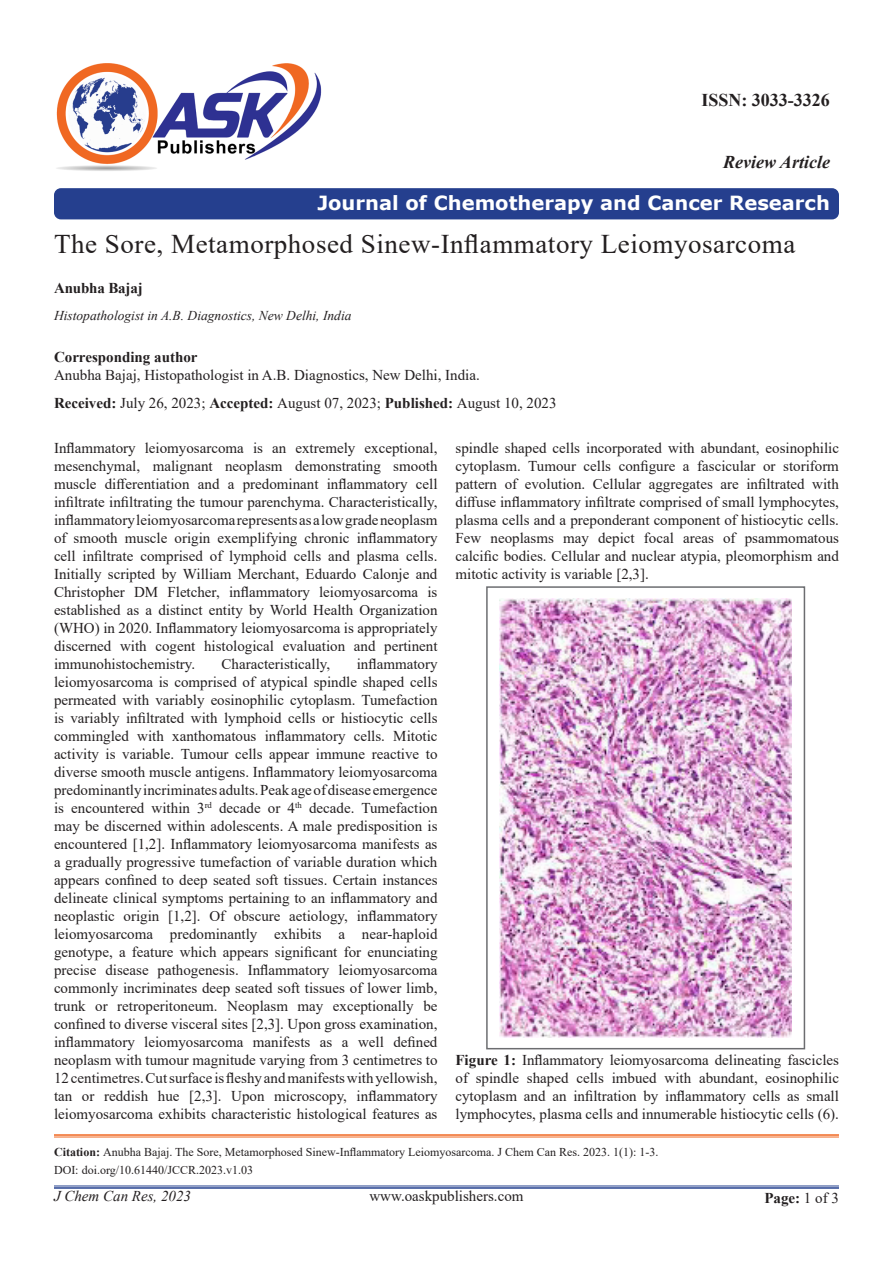
<style>
.page{position:relative;width:893px;height:1263px;background:#fff}
.page>*{position:absolute;margin:0;border:0;box-sizing:border-box;transform-origin:0 0}
.t1{font:27px "Times New Roman";letter-spacing:.02em;color:#231f20}
.t2{font:700 19.5px "Verdana";color:#fff}
.t3{font:700 18px "Times New Roman";color:#231f20}
.t4{font:italic 700 18px "Times New Roman";color:#231f20}
.t5{font:15px/18px "Times New Roman";color:#231f20;text-align:justify}
.t6{font:700 15px "Times New Roman";color:#231f20}
.t7{font:italic 15px "Times New Roman";color:#231f20}
.t8{font:italic 13.5px "Times New Roman";color:#231f20}
.t9{font:12px "Times New Roman";color:#231f20}
.s1{font-weight:700}
.s2{font-weight:400}
</style>
<div class="page">
<hr style="left:54px;top:1186px;width:785px;height:1px;background:#24418f">
<hr style="left:54px;top:1187px;width:785px;height:2px;background:#24418f">
<div style="left:54px;top:188px;width:785px;height:31px;background:#253f8e;border-radius:7px"></div>
<hr style="left:54px;top:1134px;width:785px;height:2px;background:#f06822">
<hr style="left:54px;top:1137px;width:785px;height:1px;background:#f06822">
<img style="left:500px;top:598px;width:291px;height:440px">
<div style="left:486px;top:586px;width:319px;height:463px;border:2px solid #6c6d70"></div>
<img style="left:56px;top:63px;width:266px;height:108px">
<p class="t3" style="left:701px;top:87px;width:130px">ISSN: 3033-3326</p>
<p class="t4" style="left:723px;top:150px;width:108px">Review Article</p>
<p class="t2" style="left:317px;top:189px;width:514px">Journal of Chemotherapy and Cancer Research</p>
<p class="t1" style="left:54px;top:225px;width:743px">The Sore, Metamorphosed Sinew-Inflammatory Leiomyosarcoma</p>
<p class="t6" style="left:54px;top:277px;width:90px">Anubha Bajaj</p>
<p class="t8" style="left:54px;top:306px;width:299px">Histopathologist in A.B. Diagnostics, New Delhi, India</p>
<p class="t6" style="left:54px;top:346px;width:145px">Corresponding author</p>
<p class="t5" style="left:54px;top:365px;width:427px">Anubha Bajaj, Histopathologist in A.B. Diagnostics, New Delhi, India.</p>
<p class="t5" style="left:54px;top:394px;width:504px"><span class="s1">Received:</span> July 26, 2023; <span class="s1">Accepted:</span> August 07, 2023; <span class="s1">Published:</span> August 10, 2023</p>
<p class="t5" style="left:54px;top:438px;width:385px">Inflammatory leiomyosarcoma is an extremely exceptional, mesenchymal, malignant neoplasm demonstrating smooth muscle differentiation and a predominant inflammatory cell infiltrate infiltrating the tumour parenchyma. Characteristically, inflammatory leiomyosarcoma represents as a low grade neoplasm of smooth muscle origin exemplifying chronic inflammatory cell infiltrate comprised of lymphoid cells and plasma cells.<br>Initially scripted by William Merchant, Eduardo Calonje and Christopher DM Fletcher, inflammatory leiomyosarcoma is established as a distinct entity by World Health Organization (WHO) in 2020. Inflammatory leiomyosarcoma is appropriately discerned with cogent histological evaluation and pertinent immunohistochemistry.</p>
<p class="t5" style="left:54px;top:654px;width:385px;text-indent:303px">inflammatory leiomyosarcoma is comprised of atypical spindle shaped cells permeated with variably eosinophilic cytoplasm. Tumefaction is variably infiltrated with lymphoid cells or histiocytic cells commingled with xanthomatous inflammatory cells. Mitotic activity is variable. Tumour cells appear immune reactive to diverse smooth muscle antigens. Inflammatory leiomyosarcoma predominantly incriminates adults. Peak age of disease emergence is encountered within 3<sup>rd</sup> decade or 4<sup>th</sup> decade. Tumefaction may be discerned within adolescents. A male predisposition is encountered [1,2]. Inflammatory leiomyosarcoma manifests as a gradually progressive tumefaction of variable duration which appears confined to deep seated soft tissues. Certain instances delineate clinical symptoms pertaining to an inflammatory and neoplastic origin [1,2]. Of obscure aetiology, inflammatory leiomyosarcoma predominantly exhibits a near-haploid genotype, a feature which appears significant for enunciating precise disease pathogenesis. Inflammatory leiomyosarcoma commonly incriminates deep seated soft tissues of lower limb, trunk or retroperitoneum. Neoplasm may exceptionally be confined to diverse visceral sites [2,3]. Upon gross examination, inflammatory leiomyosarcoma manifests as a well defined neoplasm with tumour magnitude varying from 3 centimetres to 12 centimetres. Cut surface is fleshy and manifests with yellowish, tan or reddish hue [2,3]. Upon microscopy, inflammatory leiomyosarcoma exhibits characteristic histological features as</p>
<p class="t5" style="left:222px;top:654px;width:110px">Characteristically,</p>
<p class="t5" style="left:455px;top:438px;width:385px">spindle shaped cells incorporated with abundant, eosinophilic cytoplasm. Tumour cells configure a fascicular or storiform pattern of evolution. Cellular aggregates are infiltrated with diffuse inflammatory infiltrate comprised of small lymphocytes, plasma cells and a preponderant component of histiocytic cells.<br>Few neoplasms may depict focal areas of psammomatous calcific bodies. Cellular and nuclear atypia, pleomorphism and mitotic activity is variable [2,3].</p>
<p class="t5" style="left:455px;top:1050px;width:385px"><span class="s1">Figure 1:</span> Inflammatory leiomyosarcoma delineating fascicles of spindle shaped cells imbued with abundant, eosinophilic cytoplasm and an infiltration by inflammatory cells as small lymphocytes, plasma cells and innumerable histiocytic cells (6).</p>
<p class="t9" style="left:54px;top:1144px;width:606px"><span class="s1">Citation:</span> Anubha Bajaj. The Sore, Metamorphosed Sinew-Inflammatory Leiomyosarcoma. J Chem Can Res. 2023. 1(1): 1-3.</p>
<p class="t9" style="left:54px;top:1162px;width:201px">DOI: doi.org/10.61440/JCCR.2023.v1.03</p>
<p class="t7" style="left:54px;top:1186px;width:139px">J Chem Can Res, 2023</p>
<p class="t5" style="left:369px;top:1187px;width:156px">www.oaskpublishers.com</p>
<p class="t6" style="left:764px;top:1187px;width:76px">Page: <span class="s2">1 of 3</span></p>
</div>
